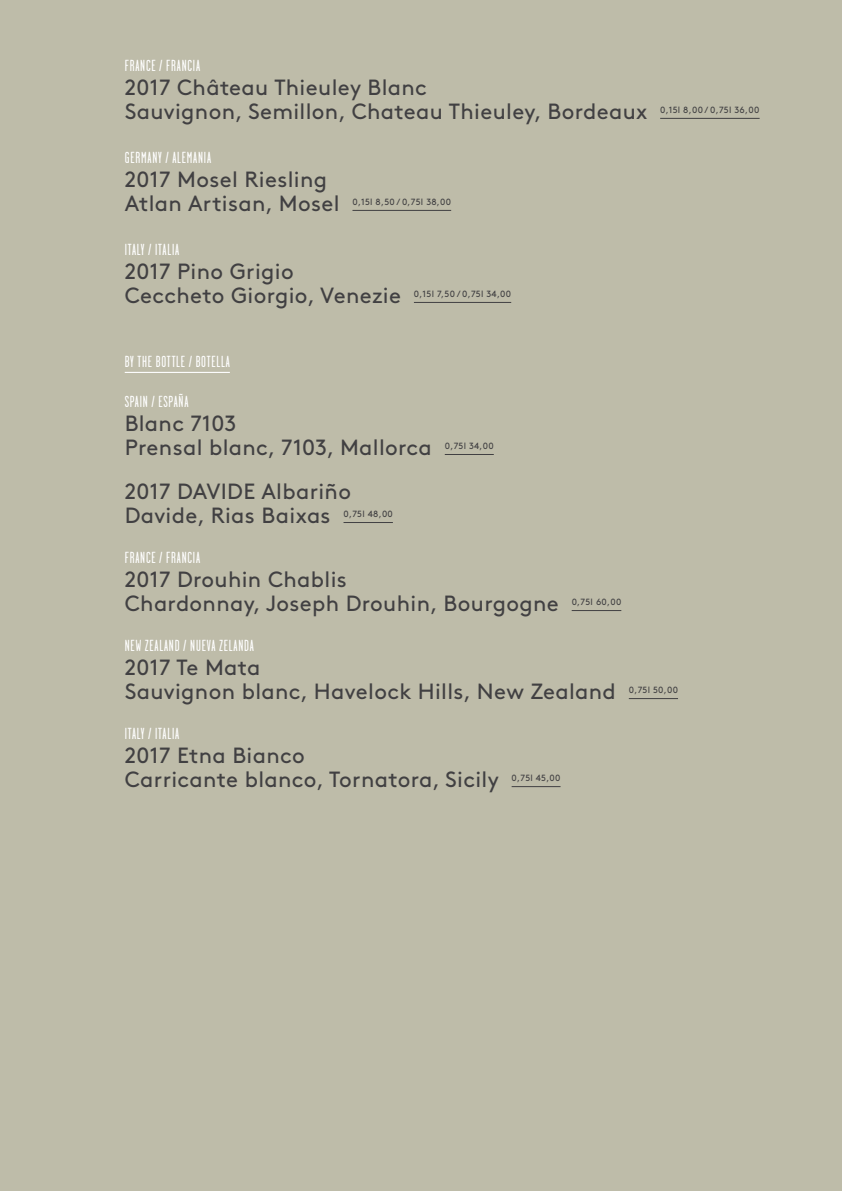
<style>
.page{position:relative;width:842px;height:1191px;background:#bebca9}
.page>*{position:absolute;margin:0;border:0;box-sizing:border-box;transform-origin:0 0}
.t1{font:22px/24px "Brown";letter-spacing:.015em;color:#414042}
.t2{font:16px "Garage Gothic";letter-spacing:.05em;color:#fff}
.t3{font:9px "Brown";letter-spacing:.03em;color:#414042}
</style>
<div class="page">
<hr style="left:660px;top:118px;width:100px;height:1px;background:#414042">
<hr style="left:352px;top:210px;width:99px;height:1px;background:#414042">
<hr style="left:414px;top:302px;width:97px;height:1px;background:#414042">
<hr style="left:125px;top:372px;width:105px;height:1px;background:#fff">
<hr style="left:445px;top:454px;width:49px;height:1px;background:#414042">
<hr style="left:343px;top:522px;width:50px;height:1px;background:#414042">
<hr style="left:572px;top:610px;width:49px;height:1px;background:#414042">
<hr style="left:629px;top:698px;width:49px;height:1px;background:#414042">
<hr style="left:512px;top:786px;width:48px;height:1px;background:#414042">
<p class="t2" style="left:125px;top:57px;width:77px">FRANCE / FRANCIA</p>
<p class="t1" style="left:125px;top:73px;width:524px">2017 Château Thieuley Blanc<br>Sauvignon, Semillon, Chateau Thieuley, Bordeaux</p>
<p class="t2" style="left:125px;top:149px;width:88px">GERMANY / ALEMANIA</p>
<p class="t1" style="left:125px;top:165px;width:216px">2017 Mosel Riesling<br>Atlan Artisan, Mosel</p>
<p class="t3" style="left:352px;top:195px;width:100px">0,15l 8,50 / 0,75l 38,00</p>
<p class="t2" style="left:125px;top:241px;width:56px">ITALY / ITALIA</p>
<p class="t1" style="left:125px;top:257px;width:278px">2017 Pino Grigio<br>Ceccheto Giorgio, Venezie</p>
<p class="t3" style="left:414px;top:287px;width:99px">0,15l 7,50 / 0,75l 34,00</p>
<p class="t3" style="left:660px;top:103px;width:101px">0,15l 8,00 / 0,75l 36,00</p>
<p class="t2" style="left:125px;top:353px;width:107px">BY THE BOTTLE / BOTELLA</p>
<p class="t2" style="left:125px;top:393px;width:65px">SPAIN / ESPAÑA</p>
<p class="t1" style="left:125px;top:409px;width:309px">Blanc 7103<br>Prensal blanc, 7103, Mallorca</p>
<p class="t1" style="left:125px;top:477px;width:228px">2017 DAVIDE Albariño<br>Davide, Rias Baixas</p>
<p class="t3" style="left:343px;top:507px;width:51px">0,75l 48,00</p>
<p class="t3" style="left:445px;top:439px;width:51px">0,75l 34,00</p>
<p class="t2" style="left:125px;top:549px;width:77px">FRANCE / FRANCIA</p>
<p class="t1" style="left:125px;top:565px;width:436px">2017 Drouhin Chablis<br>Chardonnay, Joseph Drouhin, Bourgogne</p>
<p class="t3" style="left:572px;top:595px;width:51px">0,75l 60,00</p>
<p class="t2" style="left:125px;top:637px;width:131px">NEW ZEALAND / NUEVA ZELANDA</p>
<p class="t1" style="left:125px;top:653px;width:493px">2017 Te Mata<br>Sauvignon blanc, Havelock Hills, New Zealand</p>
<p class="t2" style="left:125px;top:725px;width:56px">ITALY / ITALIA</p>
<p class="t1" style="left:125px;top:741px;width:376px">2017 Etna Bianco<br>Carricante blanco, Tornatora, Sicily</p>
<p class="t3" style="left:512px;top:771px;width:50px">0,75l 45,00</p>
<p class="t3" style="left:629px;top:683px;width:51px">0,75l 50,00</p>
</div>
